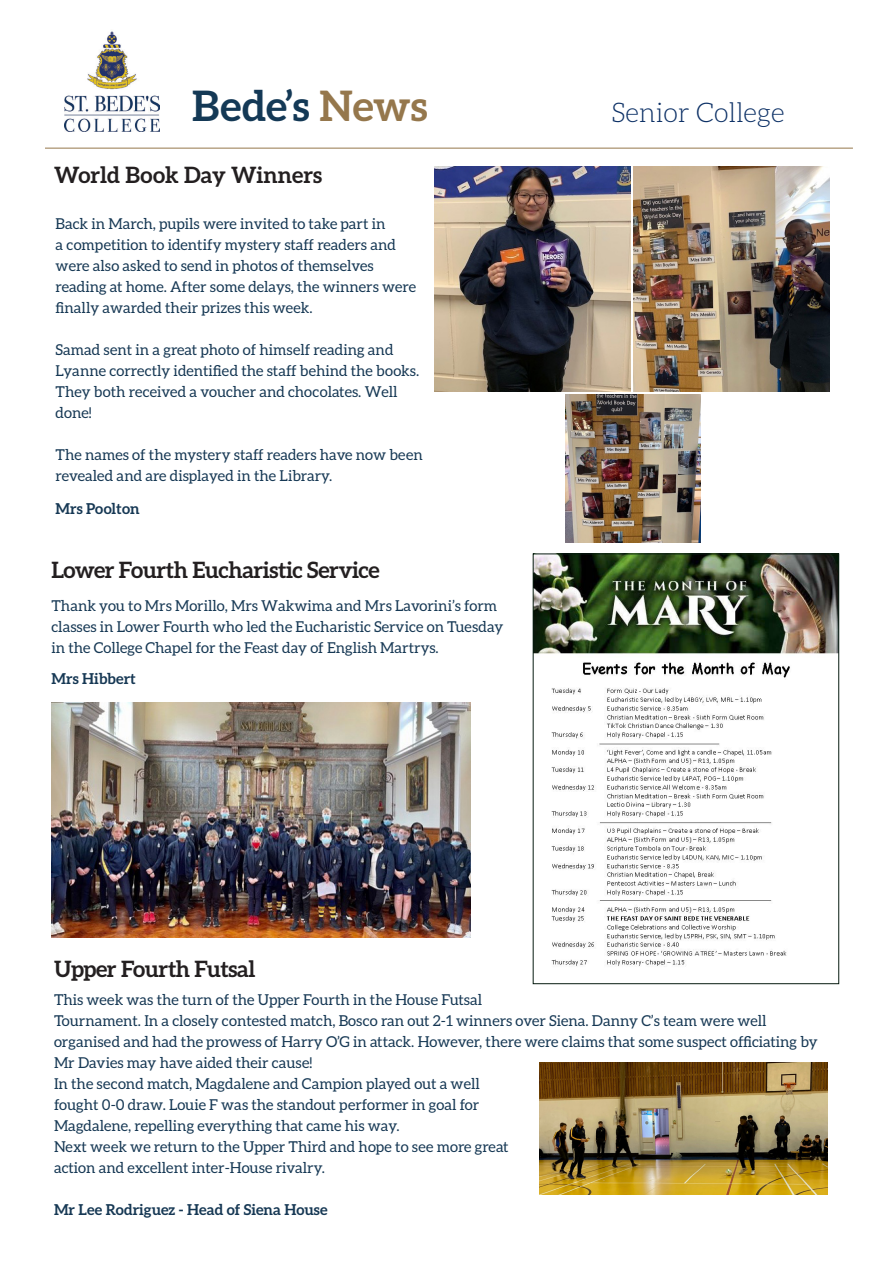
<style>
.page{position:relative;width:893px;height:1263px;background:#fff}
.page>*{position:absolute;margin:0;border:0;box-sizing:border-box;transform-origin:0 0}
.t1{font:700 42px "Aleo";color:#143956}
.t2{font:300 27.15px "Aleo";color:#0d3166}
.t3{font:700 22.5px "Aleo";letter-spacing:-.02em;color:#231f20}
.t4{font:700 22.5px "Aleo";color:#231f20}
.t5{font:15px/21px "Aleo";color:#163854}
.t6{font:700 15px "Aleo";color:#163854}
.s1{color:#95774c}
</style>
<div class="page">
<img style="left:65px;top:31px;width:95px;height:100px">
<hr style="left:45px;top:148px;width:808px;height:1px;background:#95774c">
<img style="left:634px;top:167px;width:195px;height:224px">
<img style="left:535px;top:555px;width:302px;height:411px">
<div style="left:533px;top:553px;width:306px;height:431px;border:1px solid #071c11"></div>
<img style="left:52px;top:702px;width:419px;height:235px">
<img style="left:434px;top:167px;width:196px;height:224px">
<img style="left:566px;top:395px;width:135px;height:147px">
<img style="left:539px;top:1062px;width:288px;height:132px">
<p class="t1" style="left:192px;top:81px;width:237px">Bede’s <span class="s1">News</span></p>
<p class="t4" style="left:54px;top:162px;width:270px">World Book Day Winners</p>
<p class="t5" style="left:56px;top:213px;width:362px">Back in March, pupils were invited to take part in<br>a competition to identify mystery staff readers and were also asked to send in photos of themselves reading at home. After some delays, the winners were finally awarded their prizes this week.</p>
<p class="t5" style="left:56px;top:339px;width:365px">Samad sent in a great photo of himself reading and Lyanne correctly identified the staff behind the books.<br>They both received a voucher and chocolates. Well done!</p>
<p class="t5" style="left:56px;top:444px;width:369px">The names of the mystery staff readers have now been revealed and are displayed in the Library.</p>
<p class="t6" style="left:56px;top:500px;width:86px">Mrs Poolton</p>
<p class="t3" style="left:51px;top:556px;width:330px">Lower Fourth Eucharistic Service</p>
<p class="t5" style="left:52px;top:595px;width:453px">Thank you to Mrs Morillo, Mrs Wakwima and Mrs Lavorini’s form classes in Lower Fourth who led the Eucharistic Service on Tuesday in the College Chapel for the Feast day of English Martrys.</p>
<p class="t6" style="left:52px;top:670px;width:86px">Mrs Hibbert</p>
<p class="t2" style="left:611px;top:98px;width:175px">Senior College</p>
<p class="t3" style="left:54px;top:955px;width:203px">Upper Fourth Futsal</p>
<p class="t5" style="left:54px;top:989px;width:765px">This week was the turn of the Upper Fourth in the House Futsal<br>Tournament. In a closely contested match, Bosco ran out 2-1 winners over Siena. Danny C’s team were well organised and had the prowess of Harry O’G in attack. However, there were claims that some suspect officiating by Mr Davies may have aided their cause!</p>
<p class="t5" style="left:54px;top:1073px;width:427px;text-align:justify">In the second match, Magdalene and Campion played out a well fought 0-0 draw. Louie F was the standout performer in goal for Magdalene, repelling everything that came his way.</p>
<p class="t5" style="left:54px;top:1136px;width:456px">Next week we return to the Upper Third and hope to see more great action and excellent inter-House rivalry.</p>
<p class="t6" style="left:54px;top:1201px;width:275px">Mr Lee Rodriguez - Head of Siena House</p>
</div>
